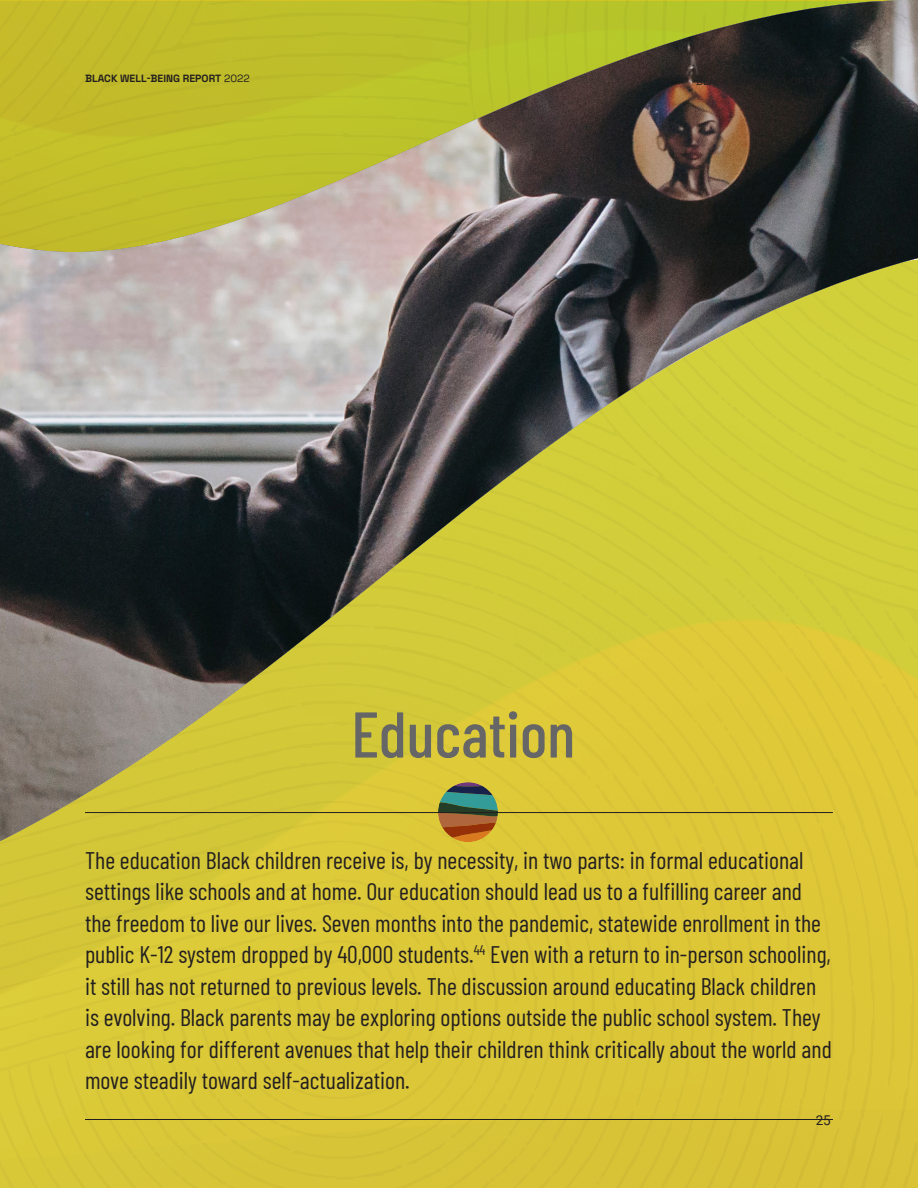
<style>
.page{position:relative;width:918px;height:1188px;background:#fff}
.page>*{position:absolute;margin:0;border:0;box-sizing:border-box;transform-origin:0 0}
.t1{font:500 64.5px "Barlow Condensed";color:#666}
.t2{font:24px/31.5px "Barlow Condensed";color:#231f20}
.t3{font:13.5px "Roboto";color:#231f20}
.t4{font:300 10.5px "Space Grotesk";color:#231f20}
</style>
<div class="page">
<div style="left:0;top:952px;width:918px;height:236px;background:#dbc637"></div>
<svg style="left:0;top:841px;width:918px;height:111px;background:#dac737"></svg>
<img style="left:0;top:0;width:918px;height:841px">
<svg style="left:438px;top:782px;width:60px;height:60px;background:#847845"></svg>
<hr style="left:85px;top:812px;width:748px;height:1px;background:#231f20">
<hr style="left:85px;top:1119px;width:748px;height:1px;background:#231f20">
<p class="t4" style="left:85px;top:71px;width:166px">BLACK WELL-BEING REPORT 2022</p>
<h1 class="t1" style="left:351px;top:688px;width:225px">Education</h1>
<p class="t2" style="left:85px;top:843px;width:748px">The education Black children receive is, by necessity, in two parts: in formal educational settings like schools and at home. Our education should lead us to a fulfilling career and the freedom to live our lives. Seven months into the pandemic, statewide enrollment in the public K-12 system dropped by 40,000 students.<sup>44</sup> Even with a return to in-person schooling, it still has not returned to previous levels. The discussion around educating Black children is evolving. Black parents may be exploring options outside the public school system. They are looking for different avenues that help their children think critically about the world and move steadily toward self-actualization.</p>
<p class="t3" style="left:816px;top:1111px;width:17px">25</p>
</div>
